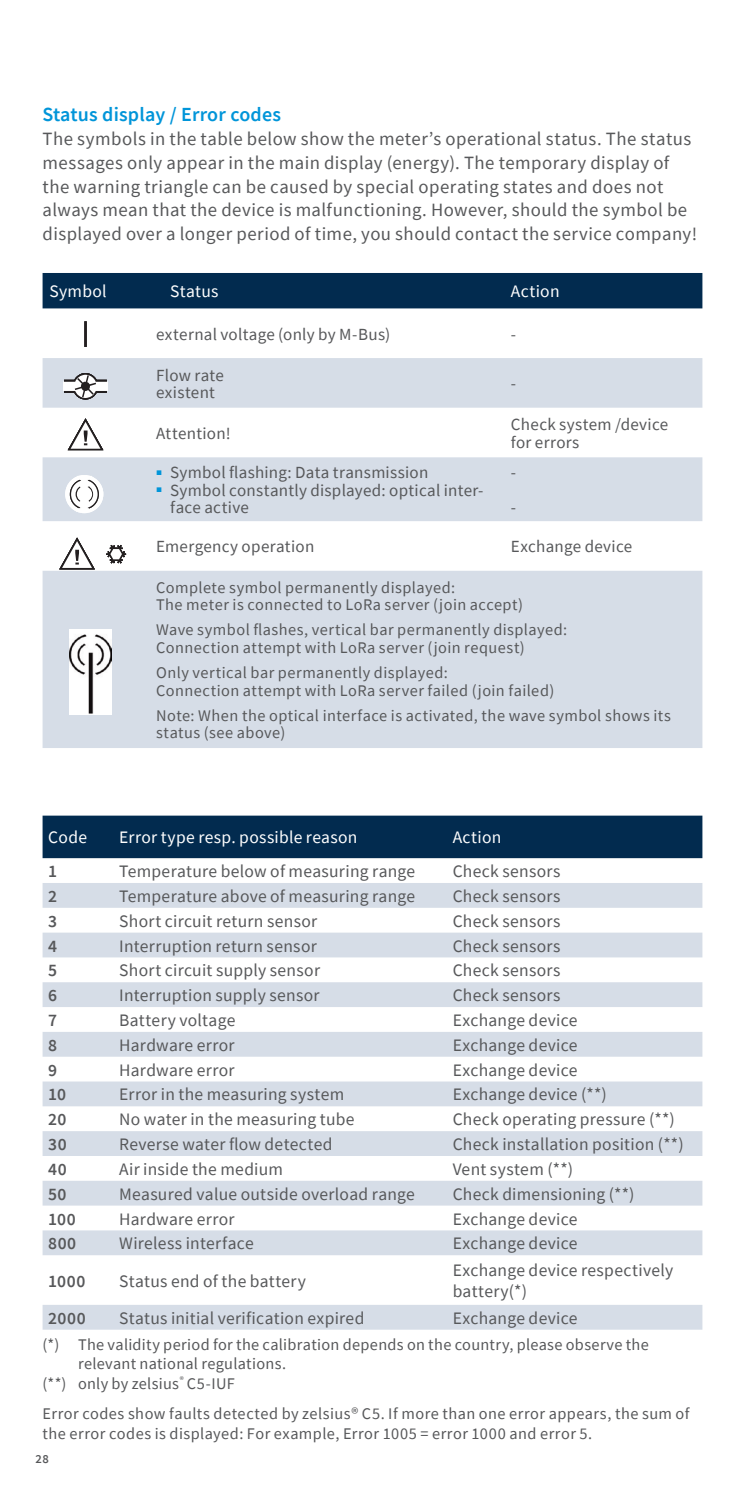
<style>
.page{position:relative;width:745px;height:1489px;background:#fff}
.page>*{position:absolute;margin:0;border:0;box-sizing:border-box;transform-origin:0 0}
.t1{font:600 20px "Source Sans Pro";letter-spacing:.01em;color:#0095d9}
.t2{font:18.75px/23.8px "Source Sans Pro";letter-spacing:.025em;color:#57585a}
.t3{font:17.5px/21px "Source Sans Pro";letter-spacing:.015em;color:#57585a}
.t4{font:17.5px "Source Sans Pro";letter-spacing:.015em;color:#fff}
.t5{font:600 17.5px "Source Sans Pro";letter-spacing:.025em;color:#57585a}
.t6{font:17px/17.5px "Source Sans Pro";letter-spacing:.015em;color:#57585a}
.t7{font:16.25px/17.5px "Source Sans Pro";letter-spacing:.03em;color:#57585a}
.t8{font:600 12.5px "Source Sans Pro";color:#57585a}
</style>
<div class="page">
<div style="left:43px;top:273px;width:659px;height:35px;background:#022b4f"></div>
<svg style="left:43px;top:358px;width:659px;height:390px;fill:#d6dde7"></svg>
<div style="left:43px;top:815px;width:659px;height:43px;background:#022b4f"></div>
<svg style="left:43px;top:883px;width:659px;height:446px"></svg>
<img style="left:69px;top:630px;width:42px;height:84px">
<hr style="left:84px;top:321px;width:3px;height:26px;background:#231f20">
<svg style="left:63px;top:373px;width:45px;height:26px"></svg>
<svg style="left:68px;top:418px;width:35px;height:32px"></svg>
<div style="left:65px;top:475px;width:38px;height:38px;background:#fff;border-radius:50%"></div>
<svg style="left:70px;top:479px;width:29px;height:30px"></svg>
<div style="left:71px;top:480px;width:26px;height:28px;background:#fff;border-radius:50%"></div>
<svg style="left:75px;top:475px;width:18px;height:37px"></svg>
<svg style="left:59px;top:537px;width:36px;height:32px"></svg>
<svg style="left:106px;top:545px;width:20px;height:18px"></svg>
<p class="t1" style="left:43px;top:102px;width:240px">Status display / Error codes</p>
<p class="t2" style="left:43px;top:127px;width:655px">The symbols in the table below show the meter’s operational status. The status messages only appear in the main display (energy). The temporary display of the warning triangle can be caused by special operating states and does not always mean that the device is malfunctioning. However, should the symbol be displayed over a longer period of time, you should contact the service company!</p>
<p class="t4" style="left:50px;top:280px;width:58px">Symbol</p>
<p class="t4" style="left:170px;top:280px;width:50px">Status</p>
<p class="t4" style="left:510px;top:280px;width:50px">Action</p>
<p class="t6" style="left:156px;top:325px;width:235px">external voltage (only by M-Bus)</p>
<p class="t6" style="left:510px;top:325px;width:7px">-</p>
<p class="t6" style="left:156px;top:366px;width:69px">Flow rate existent</p>
<p class="t6" style="left:510px;top:375px;width:7px">-</p>
<p class="t6" style="left:156px;top:424px;width:76px">Attention!</p>
<p class="t6" style="left:510px;top:415px;width:159px">Check system /device for errors</p>
<p class="t6" style="left:156px;top:463px;width:274px"><sup>■</sup> Symbol flashing: Data transmission</p>
<p class="t6" style="left:170px;top:481px;width:314px;text-indent:-14px"><sup>■</sup> Symbol constantly displayed: optical inter&shy;face active</p>
<p class="t6" style="left:510px;top:455px;width:7px;line-height:35px">- -</p>
<p class="t6" style="left:156px;top:538px;width:160px">Emergency operation</p>
<p class="t6" style="left:510px;top:538px;width:123px">Exchange device</p>
<p class="t7" style="left:156px;top:578px;width:368px">Complete symbol permanently displayed:<br>The meter is connected to LoRa server (join accept)</p>
<p class="t7" style="left:156px;top:621px;width:412px">Wave symbol flashes, vertical bar permanently displayed:<br>Connection attempt with LoRa server (join request)</p>
<p class="t7" style="left:156px;top:663px;width:399px">Only vertical bar permanently displayed:<br>Connection attempt with LoRa server failed (join failed)</p>
<p class="t7" style="left:156px;top:706px;width:516px">Note: When the optical interface is activated, the wave symbol shows its status (see above)</p>
<p class="t4" style="left:48px;top:826px;width:40px">Code</p>
<p class="t4" style="left:119px;top:826px;width:240px">Error type resp. possible reason</p>
<p class="t4" style="left:452px;top:826px;width:50px">Action</p>
<p class="t5" style="left:48px;top:859px;width:10px">1</p>
<p class="t3" style="left:119px;top:860px;width:297px">Temperature below of measuring range</p>
<p class="t3" style="left:452px;top:860px;width:109px">Check sensors</p>
<p class="t5" style="left:48px;top:884px;width:10px">2</p>
<p class="t3" style="left:119px;top:885px;width:297px">Temperature above of measuring range</p>
<p class="t3" style="left:452px;top:885px;width:109px">Check sensors</p>
<p class="t5" style="left:48px;top:909px;width:10px">3</p>
<p class="t3" style="left:119px;top:910px;width:199px">Short circuit return sensor</p>
<p class="t3" style="left:452px;top:910px;width:109px">Check sensors</p>
<p class="t5" style="left:48px;top:934px;width:10px">4</p>
<p class="t3" style="left:119px;top:935px;width:199px">Interruption return sensor</p>
<p class="t3" style="left:452px;top:935px;width:109px">Check sensors</p>
<p class="t5" style="left:48px;top:959px;width:10px">5</p>
<p class="t3" style="left:119px;top:959px;width:202px">Short circuit supply sensor</p>
<p class="t3" style="left:452px;top:959px;width:109px">Check sensors</p>
<p class="t5" style="left:48px;top:983px;width:10px">6</p>
<p class="t3" style="left:119px;top:984px;width:202px">Interruption supply sensor</p>
<p class="t3" style="left:452px;top:984px;width:109px">Check sensors</p>
<p class="t5" style="left:48px;top:1008px;width:10px">7</p>
<p class="t3" style="left:119px;top:1009px;width:118px">Battery voltage</p>
<p class="t3" style="left:452px;top:1009px;width:126px">Exchange device</p>
<p class="t5" style="left:48px;top:1033px;width:10px">8</p>
<p class="t3" style="left:119px;top:1034px;width:117px">Hardware error</p>
<p class="t3" style="left:452px;top:1034px;width:126px">Exchange device</p>
<p class="t5" style="left:48px;top:1058px;width:10px">9</p>
<p class="t3" style="left:119px;top:1059px;width:117px">Hardware error</p>
<p class="t3" style="left:452px;top:1059px;width:126px">Exchange device</p>
<p class="t5" style="left:48px;top:1083px;width:20px">10</p>
<p class="t3" style="left:119px;top:1083px;width:226px">Error in the measuring system</p>
<p class="t3" style="left:452px;top:1083px;width:155px">Exchange device (**)</p>
<p class="t5" style="left:48px;top:1107px;width:20px">20</p>
<p class="t3" style="left:119px;top:1108px;width:237px">No water in the measuring tube</p>
<p class="t3" style="left:452px;top:1108px;width:223px">Check operating pressure (**)</p>
<p class="t5" style="left:48px;top:1132px;width:20px">30</p>
<p class="t3" style="left:119px;top:1133px;width:215px">Reverse water flow detected</p>
<p class="t3" style="left:452px;top:1133px;width:232px">Check installation position (**)</p>
<p class="t5" style="left:48px;top:1157px;width:20px">40</p>
<p class="t3" style="left:119px;top:1158px;width:165px">Air inside the medium</p>
<p class="t3" style="left:452px;top:1158px;width:122px">Vent system (**)</p>
<p class="t5" style="left:48px;top:1182px;width:20px">50</p>
<p class="t3" style="left:119px;top:1183px;width:297px">Measured value outside overload range</p>
<p class="t3" style="left:452px;top:1183px;width:183px">Check dimensioning (**)</p>
<p class="t5" style="left:48px;top:1207px;width:29px">100</p>
<p class="t3" style="left:119px;top:1207px;width:117px">Hardware error</p>
<p class="t3" style="left:452px;top:1207px;width:126px">Exchange device</p>
<p class="t5" style="left:48px;top:1231px;width:30px">800</p>
<p class="t3" style="left:119px;top:1232px;width:136px">Wireless interface</p>
<p class="t3" style="left:452px;top:1232px;width:126px">Exchange device</p>
<p class="t5" style="left:48px;top:1269px;width:39px">1000</p>
<p class="t3" style="left:119px;top:1269px;width:188px">Status end of the battery</p>
<p class="t3" style="left:452px;top:1259px;width:222px">Exchange device respectively battery(*)</p>
<p class="t5" style="left:48px;top:1306px;width:39px">2000</p>
<p class="t3" style="left:119px;top:1307px;width:247px">Status initial verification expired</p>
<p class="t3" style="left:452px;top:1307px;width:126px">Exchange device</p>
<p class="t7" style="left:43px;top:1335px;width:607px">(*) The validity period for the calibration depends on the country, please observe the</p>
<p class="t7" style="left:78px;top:1354px;width:209px">relevant national regulations.</p>
<p class="t7" style="left:43px;top:1374px;width:194px">(**) only by zelsius<sup>®</sup> C5-IUF</p>
<p class="t7" style="left:43px;top:1403px;width:648px;line-height:20px">Error codes show faults detected by zelsius® C5. If more than one error appears, the sum of the error codes is displayed: For example, Error 1005 = error 1000 and error 5.</p>
<p class="t8" style="left:35px;top:1450px;width:15px">28</p>
</div>
